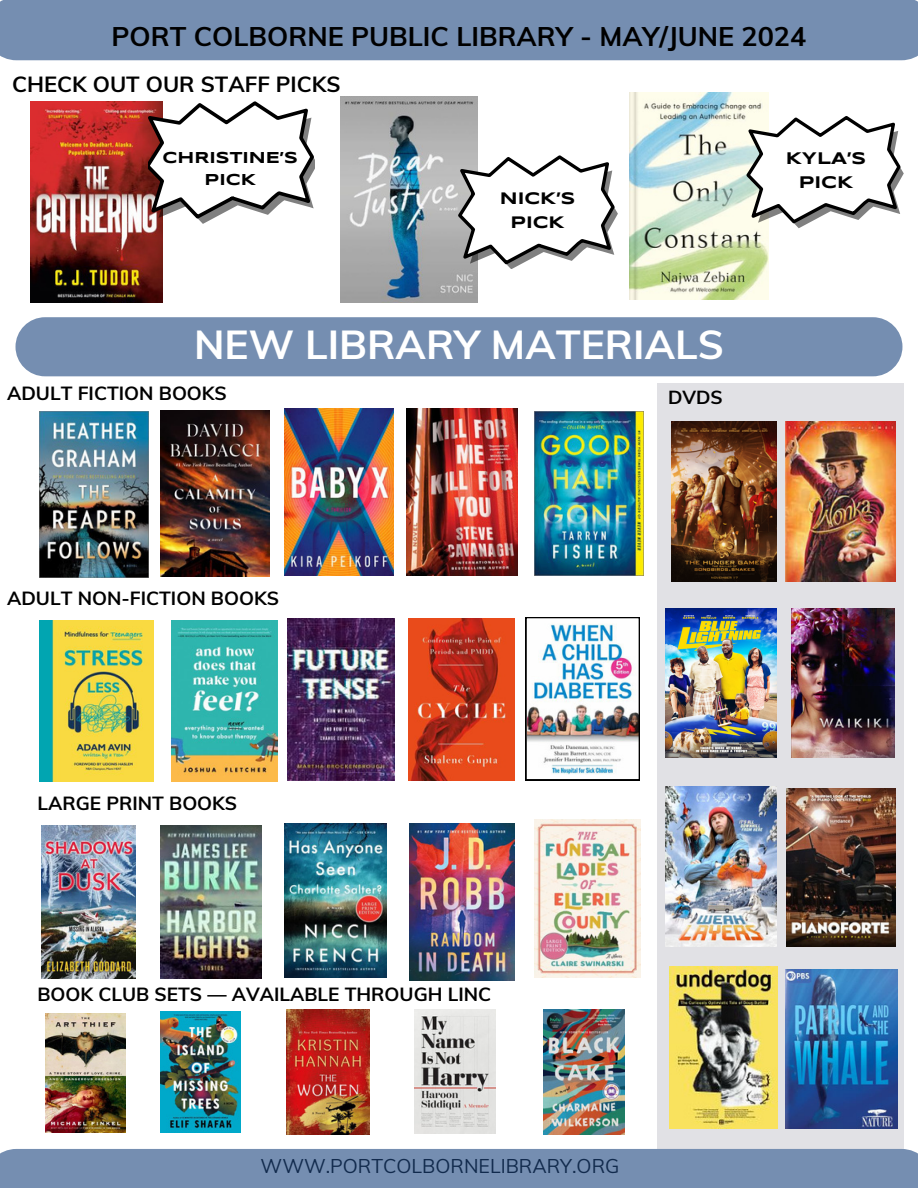
<style>
.page{position:relative;width:918px;height:1188px;background:#fff}
.page>*{position:absolute;margin:0;border:0;box-sizing:border-box;transform-origin:0 0}
.t1{font:700 40.5px "Muli";color:#fff}
.t2{font:700 27px "Muli";color:#000}
.t3{font:700 21.9px "Muli";color:#000}
.t4{font:19.5px "Muli";color:#000}
.t5{font:700 19.05px "Muli";color:#000}
.t6{font:700 18.9px "Muli";color:#000}
.t7{font:700 17.4px "Syncopate";color:#000}
.t8{font:700 17.25px "Syncopate";color:#000}
.t9{font:700 16.35px "Syncopate";color:#000}
</style>
<div class="page">
<div style="left:15px;top:317px;width:887px;height:59px;background:#758eb1;border-radius:30px"></div>
<div style="left:0;top:0;width:918px;height:60px;background:#758eb1"></div>
<div style="left:657px;top:383px;width:247px;height:765px;background:#e1e1e5"></div>
<div style="left:0;top:1149px;width:918px;height:39px;background:#758eb1"></div>
<img style="left:340px;top:97px;width:138px;height:206px">
<img style="left:630px;top:93px;width:138px;height:207px">
<svg style="left:458px;top:155px;width:160px;height:113px"></svg>
<img style="left:30px;top:101px;width:133px;height:202px">
<svg style="left:148px;top:101px;width:167px;height:123px"></svg>
<img style="left:672px;top:421px;width:105px;height:161px">
<img style="left:786px;top:421px;width:109px;height:161px">
<img style="left:786px;top:970px;width:111px;height:158px">
<img style="left:669px;top:967px;width:108px;height:162px">
<img style="left:665px;top:787px;width:112px;height:160px">
<img style="left:786px;top:789px;width:109px;height:157px">
<img style="left:791px;top:609px;width:104px;height:148px">
<img style="left:665px;top:609px;width:112px;height:148px">
<img style="left:42px;top:825px;width:93px;height:153px">
<img style="left:161px;top:825px;width:101px;height:153px">
<img style="left:284px;top:824px;width:102px;height:154px">
<img style="left:410px;top:824px;width:104px;height:156px">
<img style="left:535px;top:819px;width:105px;height:159px">
<img style="left:286px;top:1010px;width:84px;height:125px">
<img style="left:161px;top:1012px;width:79px;height:120px">
<img style="left:415px;top:1009px;width:81px;height:125px">
<img style="left:46px;top:1013px;width:80px;height:119px">
<img style="left:544px;top:1010px;width:81px;height:125px">
<img style="left:287px;top:619px;width:107px;height:162px">
<img style="left:409px;top:619px;width:106px;height:162px">
<img style="left:526px;top:617px;width:113px;height:163px">
<img style="left:171px;top:620px;width:106px;height:161px">
<img style="left:40px;top:620px;width:113px;height:161px">
<img style="left:407px;top:409px;width:110px;height:166px">
<img style="left:161px;top:411px;width:109px;height:165px">
<img style="left:284px;top:409px;width:109px;height:166px">
<img style="left:40px;top:412px;width:109px;height:165px">
<img style="left:535px;top:412px;width:109px;height:164px">
<svg style="left:746px;top:116px;width:158px;height:112px"></svg>
<h4 class="t2" style="left:112px;top:18px;width:696px">PORT COLBORNE PUBLIC LIBRARY - MAY/JUNE 2024</h4>
<p class="t3" style="left:12px;top:70px;width:330px">CHECK OUT OUR STAFF PICKS</p>
<p class="t9" style="left:163px;top:151px;width:137px">CHRISTINE’S</p>
<p class="t9" style="left:205px;top:173px;width:53px">PICK</p>
<p class="t8" style="left:500px;top:191px;width:77px">NICK’S</p>
<p class="t8" style="left:511px;top:215px;width:56px">PICK</p>
<p class="t1" style="left:194px;top:318px;width:531px">NEW LIBRARY MATERIALS</p>
<p class="t6" style="left:668px;top:385px;width:56px">DVDS</p>
<p class="t5" style="left:7px;top:381px;width:221px">ADULT FICTION BOOKS</p>
<p class="t7" style="left:786px;top:151px;width:82px">KYLA’S</p>
<p class="t7" style="left:799px;top:175px;width:56px">PICK</p>
<h2 class="t5" style="left:7px;top:586px;width:273px">ADULT NON-FICTION BOOKS</h2>
<p class="t5" style="left:38px;top:790px;width:201px">LARGE PRINT BOOKS</p>
<p class="t5" style="left:37px;top:982px;width:455px">BOOK CLUB SETS — AVAILABLE THROUGH LINC</p>
<h3 class="t4" style="left:261px;top:1153px;width:360px">WWW.PORTCOLBORNELIBRARY.ORG</h3>
</div>
